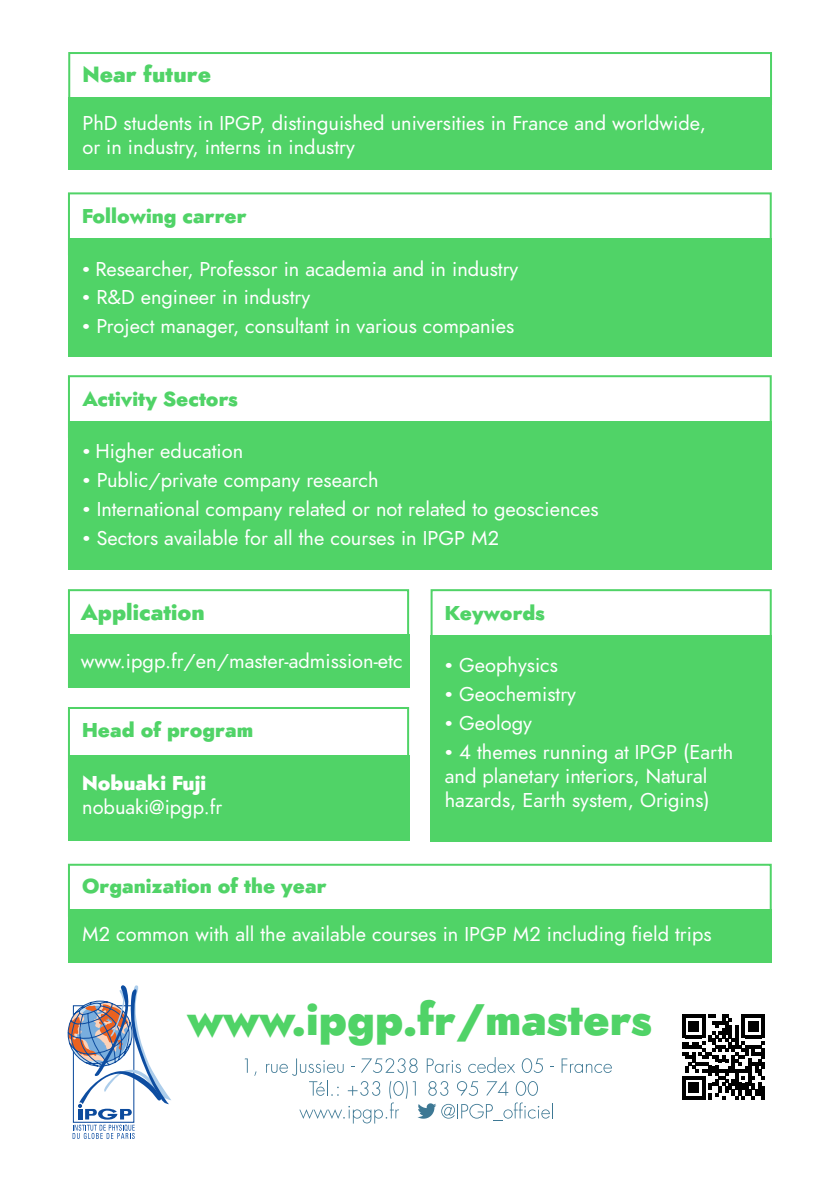
<style>
.page{position:relative;width:840px;height:1191px;background:#fff}
.page>*{position:absolute;margin:0;border:0;box-sizing:border-box;transform-origin:0 0}
.t1{font:italic 900 44px "Renner";color:#50d367}
.t2{font:italic 900 22px "Renner";color:#50d367}
.t3{font:italic 20px/24px "Renner";color:#fff}
.t4{font:italic 900 20px "Renner";color:#50d367}
.t5{font:italic 900 20px "Renner";color:#fff}
.s1{font-weight:900;font-size:24px}
</style>
<div class="page">
<div style="left:68px;top:634px;width:341px;height:53px;background:#50d367"></div>
<div style="left:68px;top:238px;width:703px;height:118px;background:#50d367"></div>
<div style="left:68px;top:909px;width:703px;height:53px;background:#50d367"></div>
<div style="left:430px;top:635px;width:341px;height:206px;background:#50d367"></div>
<div style="left:68px;top:755px;width:341px;height:86px;background:#50d367"></div>
<div style="left:68px;top:421px;width:703px;height:149px;background:#50d367"></div>
<div style="left:68px;top:589px;width:341px;height:98px;border:2px solid #50d367"></div>
<div style="left:68px;top:192px;width:703px;height:63px;border:2px solid #50d367"></div>
<div style="left:68px;top:863px;width:703px;height:53px;border:2px solid #50d367"></div>
<div style="left:430px;top:589px;width:341px;height:154px;border:2px solid #50d367"></div>
<div style="left:68px;top:707px;width:341px;height:81px;border:2px solid #50d367"></div>
<div style="left:68px;top:375px;width:703px;height:63px;border:2px solid #50d367"></div>
<svg style="left:682px;top:1014px;width:82px;height:85px"></svg>
<svg style="left:244px;top:1058px;width:4px;height:14px"></svg>
<svg style="left:561px;top:1058px;width:50px;height:15px"></svg>
<svg style="left:266px;top:1057px;width:288px;height:66px"></svg>
<svg style="left:68px;top:985px;width:103px;height:154px"></svg>
<div style="left:68px;top:97px;width:703px;height:73px;background:#50d367"></div>
<div style="left:68px;top:52px;width:703px;height:53px;border:2px solid #50d367"></div>
<p class="t2" style="left:82px;top:59px;width:130px">Near future</p>
<p class="t3" style="left:82px;top:112px;width:624px">PhD students in IPGP, distinguished universities in France and worldwide,</p>
<p class="t3" style="left:82px;top:136px;width:274px">or in industry, interns in industry</p>
<p class="t4" style="left:82px;top:201px;width:166px">Following carrer</p>
<p class="t3" style="left:82px;top:257px;width:437px"><span class="s1">•</span> Researcher, Professor in academia and in industry</p>
<p class="t3" style="left:82px;top:285px;width:229px"><span class="s1">•</span> R&amp;D engineer in industry</p>
<p class="t3" style="left:82px;top:314px;width:433px"><span class="s1">•</span> Project manager, consultant in various companies</p>
<p class="t4" style="left:82px;top:384px;width:157px">Activity Sectors</p>
<p class="t3" style="left:82px;top:439px;width:162px"><span class="s1">•</span> Higher education</p>
<p class="t3" style="left:82px;top:468px;width:297px"><span class="s1">•</span> Public/private company research</p>
<p class="t3" style="left:82px;top:497px;width:517px"><span class="s1">•</span> International company related or not related to geosciences</p>
<p class="t3" style="left:82px;top:526px;width:418px"><span class="s1">•</span> Sectors available for all the courses in IPGP M2</p>
<p class="t2" style="left:81px;top:596px;width:125px">Application</p>
<p class="t3" style="left:81px;top:649px;width:323px">www.ipgp.fr/en/master-admission-etc</p>
<p class="t4" style="left:82px;top:716px;width:172px">Head of program</p>
<p class="t5" style="left:82px;top:769px;width:125px">Nobuaki Fuji</p>
<p class="t3" style="left:82px;top:795px;width:141px">nobuaki@ipgp.fr</p>
<p class="t4" style="left:444px;top:598px;width:101px">Keywords</p>
<p class="t3" style="left:444px;top:653px;width:115px"><span class="s1">•</span> Geophysics</p>
<p class="t3" style="left:444px;top:682px;width:133px"><span class="s1">•</span> Geochemistry</p>
<p class="t3" style="left:444px;top:711px;width:89px"><span class="s1">•</span> Geology</p>
<p class="t3" style="left:444px;top:740px;width:290px"><span class="s1">•</span> 4 themes running at IPGP (Earth and planetary interiors, Natural hazards, Earth system, Origins)</p>
<p class="t4" style="left:82px;top:872px;width:246px">Organization of the year</p>
<p class="t3" style="left:82px;top:922px;width:630px">M2 common with all the available courses in IPGP M2 including field trips</p>
<p class="t1" style="left:187px;top:988px;width:466px">www.ipgp.fr/masters</p>
</div>
